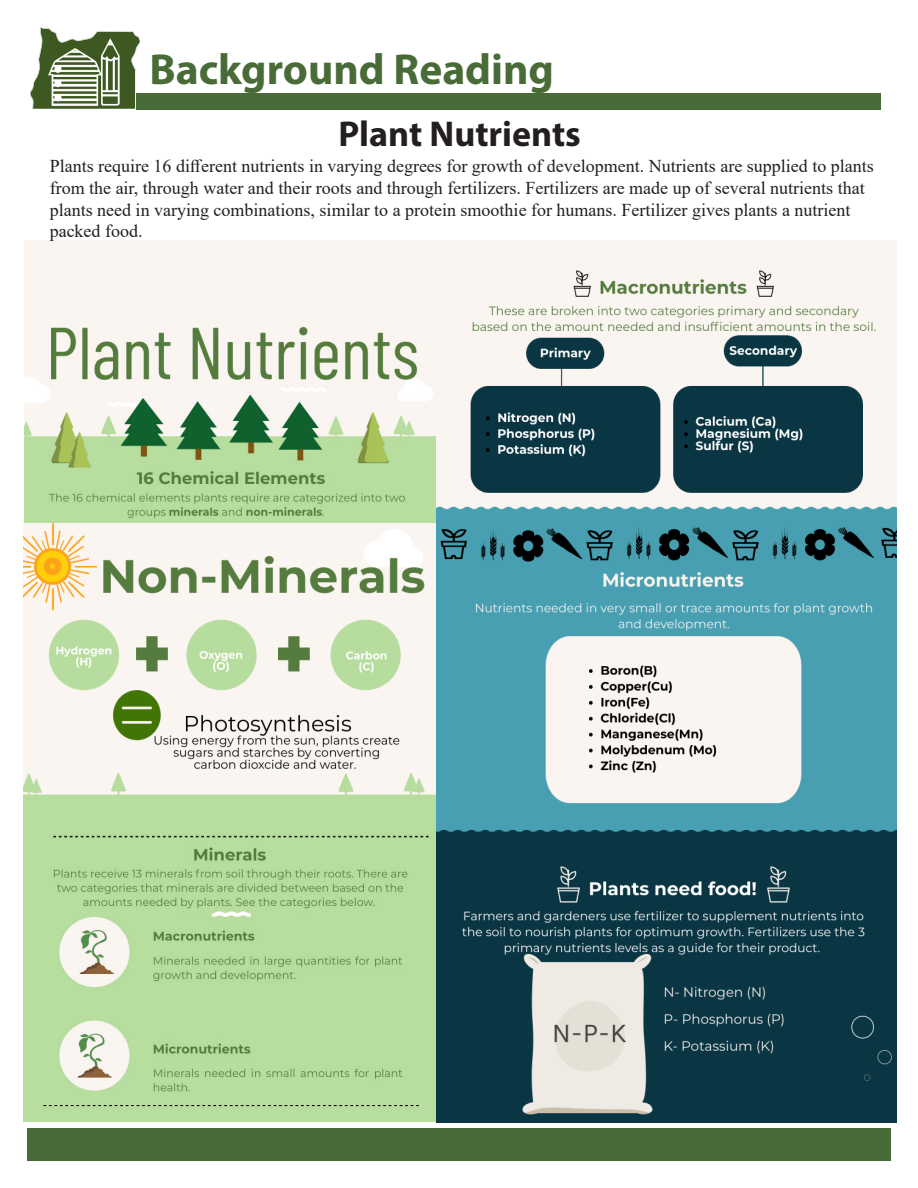
<style>
.page{position:relative;width:918px;height:1188px;background:#fff}
.page>*{position:absolute;margin:0;border:0;box-sizing:border-box;transform-origin:0 0}
.t1{font:700 43.5px "Myriad Pro";color:#496b38}
.t2{font:700 36px "Myriad Pro";color:#231f20}
.t3{font:18px/21.6px "Times New Roman";color:#231f20}
</style>
<div class="page">
<img style="left:24px;top:241px;width:872px;height:881px">
<div style="left:27px;top:1129px;width:864px;height:32px;background:#496b38"></div>
<div style="left:136px;top:94px;width:744px;height:16px;background:#496b38"></div>
<img style="left:31px;top:27px;width:108px;height:82px">
<p class="t1" style="left:149px;top:41px;width:406px">Background Reading</p>
<p class="t2" style="left:338px;top:110px;width:244px">Plant Nutrients</p>
<p class="t3" style="left:50px;top:155px;width:826px">Plants require 16 different nutrients in varying degrees for growth of development. Nutrients are supplied to plants from the air, through water and their roots and through fertilizers. Fertilizers are made up of several nutrients that plants need in varying combinations, similar to a protein smoothie for humans. Fertilizer gives plants a nutrient packed food.</p>
</div>
